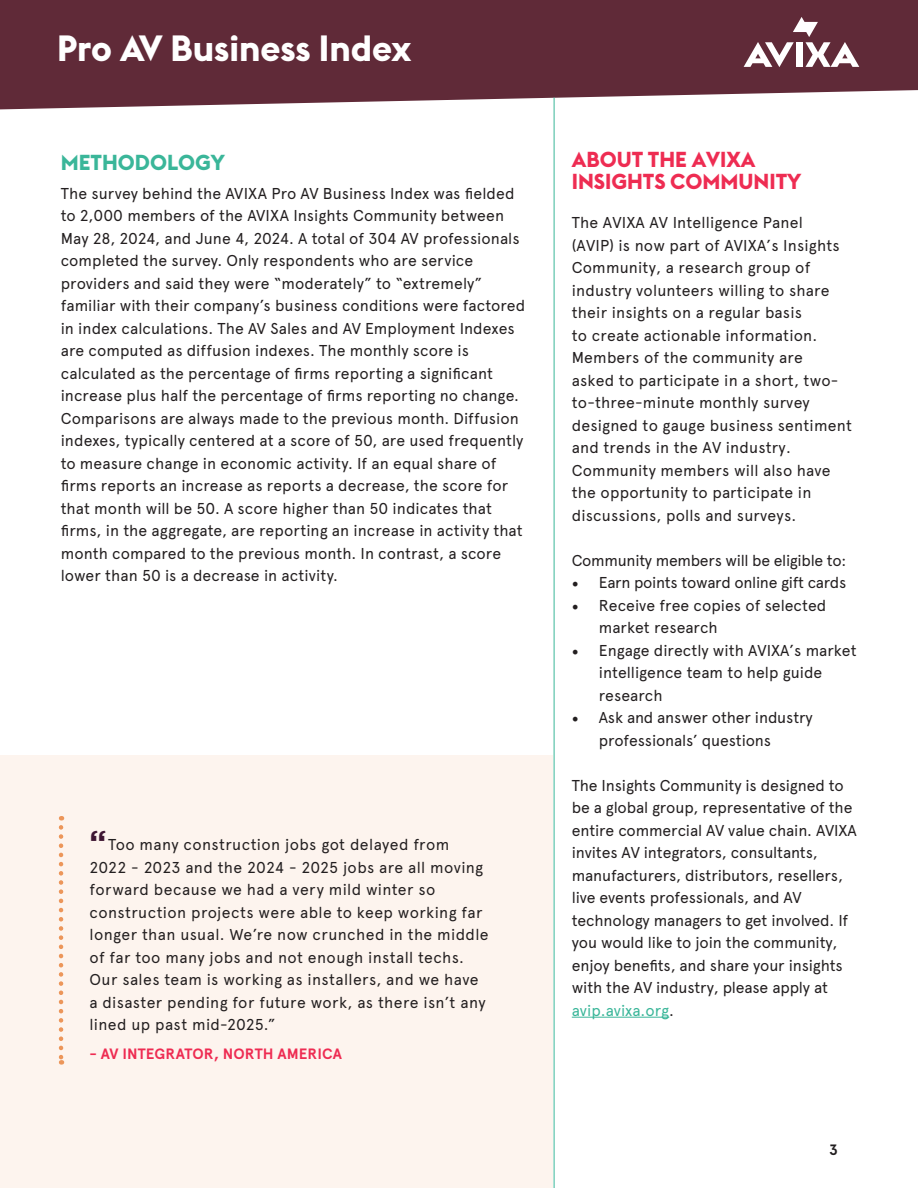
<style>
.page{position:relative;width:918px;height:1188px;background:#fff}
.page>*{position:absolute;margin:0;border:0;box-sizing:border-box;transform-origin:0 0}
.t1{font:700 36px "Euclid Flex";color:#fff}
.t2{font:700 21.45px/22.5px "Euclid Flex";color:#ee2c52}
.t3{font:700 21.45px "Euclid Flex";color:#3ab699}
.t4{font:15.75px/22.5px "Apercu Pro";letter-spacing:.005em;color:#231f20}
.t5{font:15.75px/22.5px "Apercu Pro";letter-spacing:.025em;color:#231f20}
.t6{font:15.75px "Apercu Pro";letter-spacing:-.02em;color:#231f20}
.t7{font:700 15px "Apercu Pro";letter-spacing:.005em;color:#ee2c52}
.t8{font:700 15px "Apercu Pro";color:#231f20}
.s1{font-family:"Gotham";font-weight:700;font-size:31.5px;color:#3e1632}
.s2{font-family:"Minion Pro";font-size:18px}
.s3{color:#3ab699}
</style>
<div class="page">
<svg style="left:0;top:0;width:918px;height:110px;background:#6f3e4b"></svg>
<svg style="left:744px;top:17px;width:115px;height:50px"></svg>
<hr style="left:572px;top:1017px;width:97px;height:1px;background:#3ab699">
<div style="left:0;top:755px;width:553px;height:433px;background:#fdf4ee"></div>
<svg style="left:59px;top:827px;width:4px;height:238px"></svg>
<hr style="left:554px;top:98px;width:1px;height:1090px;background:#3ab699">
<h1 class="t1" style="left:57px;top:27px;width:356px">Pro AV Business Index</h1>
<h2 class="t3" style="left:61px;top:150px;width:166px">METHODOLOGY</h2>
<p class="t4" style="left:61px;top:181px;width:466px">The survey behind the AVIXA Pro AV Business Index was fielded to 2,000 members of the AVIXA Insights Community between May 28, 2024, and June 4, 2024. A total of 304 AV professionals completed the survey. Only respondents who are service providers and said they were “moderately” to “extremely” familiar with their company’s business conditions were factored in index calculations. The AV Sales and AV Employment Indexes are computed as diffusion indexes. The monthly score is calculated as the percentage of firms reporting a significant increase plus half the percentage of firms reporting no change.<br>Comparisons are always made to the previous month. Diffusion indexes, typically centered at a score of 50, are used frequently to measure change in economic activity. If an equal share of firms reports an increase as reports a decrease, the score for that month will be 50. A score higher than 50 indicates that firms, in the aggregate, are reporting an increase in activity that month compared to the previous month. In contrast, a score lower than 50 is a decrease in activity.</p>
<p class="t5" style="left:90px;top:832px;width:401px"><span class="s1">“</span>Too many construction jobs got delayed from 2022 - 2023 and the 2024 - 2025 jobs are all moving forward because we had a very mild winter so construction projects were able to keep working far longer than usual. We’re now crunched in the middle of far too many jobs and not enough install techs.<br>Our sales team is working as installers, and we have a disaster pending for future work, as there isn’t any lined up past mid-2025.”</p>
<p class="t7" style="left:90px;top:1043px;width:254px">- AV INTEGRATOR, NORTH AMERICA</p>
<h2 class="t2" style="left:572px;top:148px;width:231px">ABOUT THE AVIXA<br>INSIGHTS COMMUNITY</h2>
<p class="t4" style="left:572px;top:210px;width:282px">The AVIXA AV Intelligence Panel<br>(AVIP) is now part of AVIXA’s Insights Community, a research group of industry volunteers willing to share their insights on a regular basis<br>to create actionable information.<br>Members of the community are<br>asked to participate in a short, two&shy;to-three-minute monthly survey designed to gauge business sentiment and trends in the AV industry.<br>Community members will also have the opportunity to participate in discussions, polls and surveys.</p>
<p class="t6" style="left:572px;top:548px;width:276px">Community members will be eligible to:</p>
<p class="t6" style="left:572px;top:571px;width:276px"><span class="s2">•</span> Earn points toward online gift cards</p>
<p class="t4" style="left:599px;top:593px;width:229px;text-indent:-27px"><span class="s2">•</span> Receive free copies of selected market research</p>
<p class="t4" style="left:599px;top:638px;width:259px;text-indent:-27px"><span class="s2">•</span> Engage directly with AVIXA’s market intelligence team to help guide research</p>
<p class="t4" style="left:599px;top:705px;width:215px;text-indent:-27px"><span class="s2">•</span> Ask and answer other industry professionals’ questions</p>
<p class="t4" style="left:572px;top:773px;width:286px">The Insights Community is designed to be a global group, representative of the entire commercial AV value chain. AVIXA invites AV integrators, consultants, manufacturers, distributors, resellers, live events professionals, and AV technology managers to get involved. If you would like to join the community, enjoy benefits, and share your insights with the AV industry, please apply at <span class="s3">avip.avixa.org</span>.</p>
<p class="t8" style="left:829px;top:1139px;width:10px">3</p>
</div>
